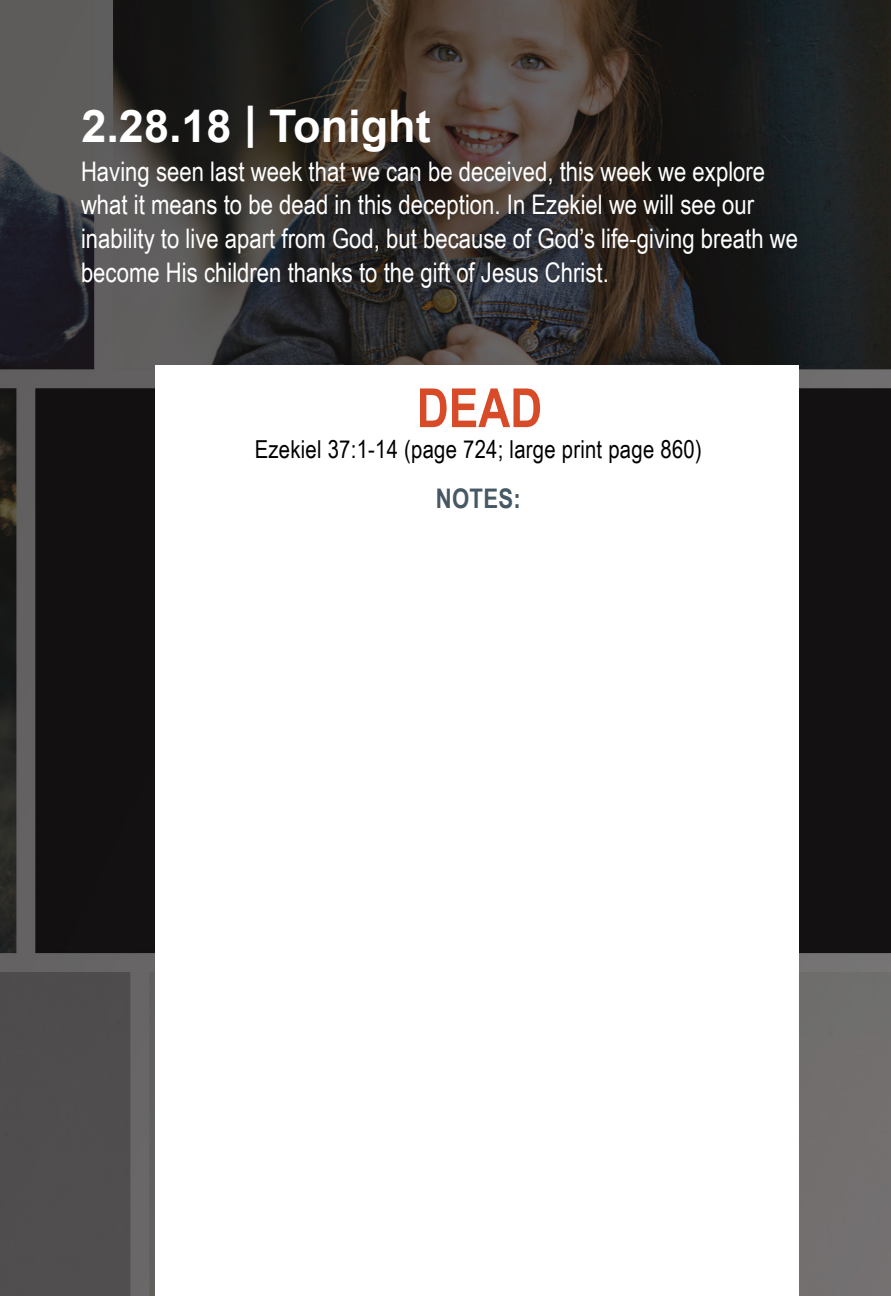
<style>
.page{position:relative;width:891px;height:1296px;background:#fff}
.page>*{position:absolute;margin:0;border:0;box-sizing:border-box;transform-origin:0 0}
.t1{font:700 54px "Arial Narrow";color:#d74b29}
.t2{font:700 45px "Arial";color:#fff}
.t3{font:27px/33.8px "Arial Narrow";color:#fff}
.t4{font:700 27px "Arial Narrow";letter-spacing:.01em;color:#475865}
.t5{font:24.75px "Arial Narrow";letter-spacing:.01em;color:#000}
</style>
<div class="page">
<img style="left:0;top:1px;width:891px;height:1295px">
<div style="left:156px;top:365px;width:643px;height:931px;background:#fff"></div>
<h2 class="t2" style="left:81px;top:97px;width:351px">2.28.18 | Tonight</h2>
<p class="t3" style="left:81px;top:153px;width:719px">Having seen last week that we can be deceived, this week we explore what it means to be dead in this deception. In Ezekiel we will see our inability to live apart from God, but because of God’s life-giving breath we become His children thanks to the gift of Jesus Christ.</p>
<h1 class="t1" style="left:417px;top:367px;width:127px">DEAD</h1>
<p class="t5" style="left:255px;top:431px;width:449px">Ezekiel 37:1-14 (page 724; large print page 860)</p>
<p class="t4" style="left:436px;top:478px;width:86px">NOTES:</p>
</div>
